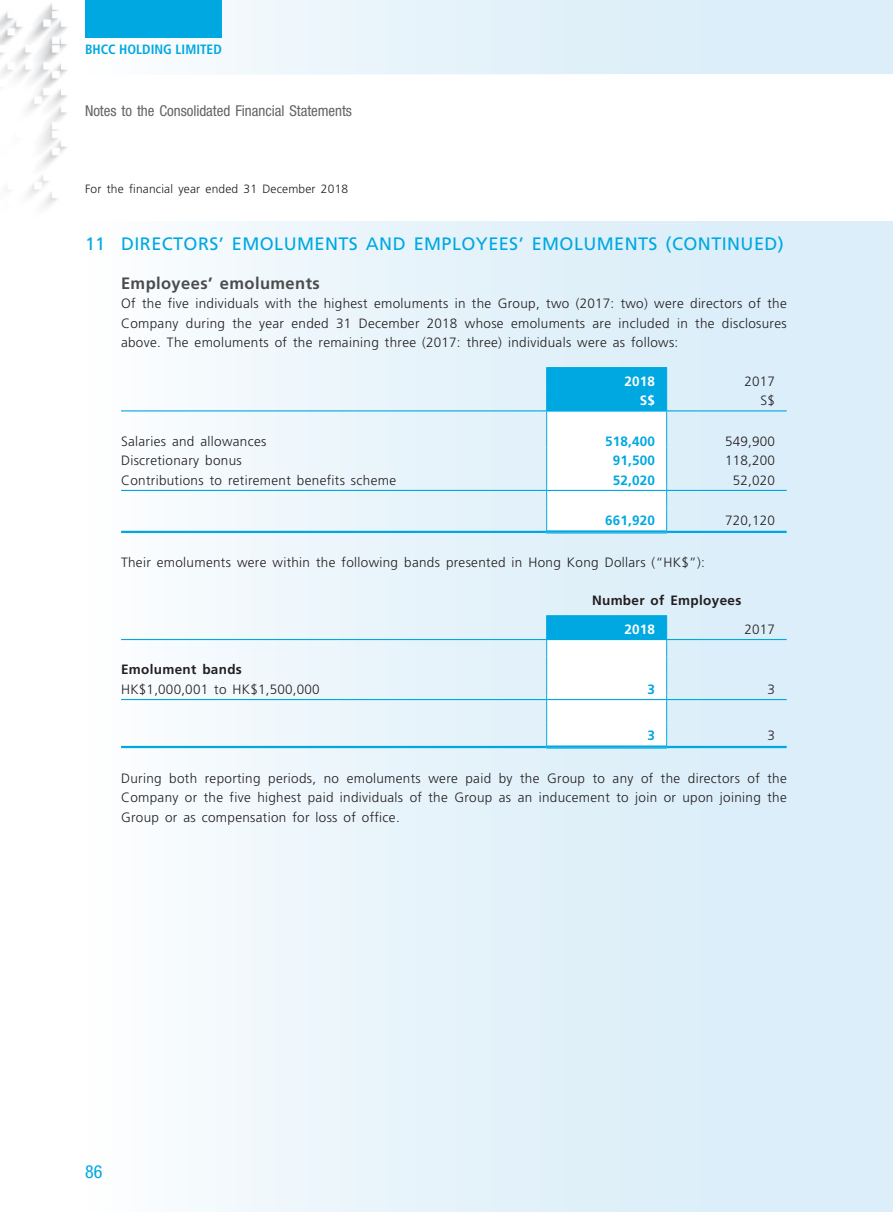
<style>
.page{position:relative;width:893px;height:1212px;background:#fff}
.page>*{position:absolute;margin:0;border:0;box-sizing:border-box;transform-origin:0 0}
._03_H1{font:18px "Frutiger LT Std";letter-spacing:.025em;color:#00a8e1}
.t1{font:condensed 18px "Helvetica Neue LT Std";color:#00a8e1}
._04___H2{font:700 16.5px "Frutiger LT Std";letter-spacing:.025em;color:#4b4c4d}
.t2{font:condensed 15px "Helvetica Neue LT Std";letter-spacing:-.005em;color:#636366}
._12___P2{font:300 13.5px/19.5px "Frutiger LT Std";letter-spacing:.025em;color:#231f20;text-align:justify}
._15_Table_Stub{font:300 13.5px "Frutiger LT Std";letter-spacing:.025em;color:#231f20}
._01_Body_Text{font:300 13.5px "Frutiger LT Std";letter-spacing:.015em;color:#231f20}
._01_Body_Text-2{font:700 13.5px "Frutiger LT Std";letter-spacing:.015em;color:#00a8e1}
.t3{font:700 condensed 13.5px "Frutiger LT Std";color:#00a8e1}
._01_Body_Text-3{font:700 13.5px "Frutiger LT Std";letter-spacing:.025em;color:#231f20}
._15_Table_Stub-2{font:700 13.5px "Frutiger LT Std";letter-spacing:.025em;color:#231f20}
._01_Body_Text-4{font:700 13.5px "Frutiger LT Std";letter-spacing:.015em;color:#fff}
.t4{font:300 12px "Frutiger LT Std";letter-spacing:.015em;color:#231f20}
</style>
<div class="page">
<img style="left:0;top:3px;width:68px;height:204px">
<div style="left:85px;top:0;width:808px;height:74px;background:linear-gradient(to right,#f9fcfd,#d5ebf8)"></div>
<div style="left:85px;top:221px;width:808px;height:991px;background:linear-gradient(to right,#f8fcfd,#d4ebf8)"></div>
<div style="left:85px;top:0;width:137px;height:37px;background:#00a8e1"></div>
<hr style="left:546px;top:367px;width:121px;height:1px;background:#00a8e1">
<svg style="left:546px;top:368px;width:121px;height:165px"></svg>
<hr style="left:546px;top:533px;width:121px;height:1px;background:#00a8e1">
<hr style="left:121px;top:410px;width:425px;height:1px;background:#00a8e1">
<hr style="left:547px;top:410px;width:119px;height:1px;background:#00a8e1">
<hr style="left:667px;top:410px;width:120px;height:1px;background:#00a8e1">
<hr style="left:121px;top:490px;width:425px;height:1px;background:#00a8e1">
<hr style="left:547px;top:490px;width:119px;height:1px;background:#00a8e1">
<hr style="left:667px;top:490px;width:120px;height:1px;background:#00a8e1">
<hr style="left:121px;top:531px;width:425px;height:2px;background:#00a8e1">
<hr style="left:547px;top:530px;width:119px;height:3px;background:#00a8e1">
<hr style="left:667px;top:531px;width:120px;height:2px;background:#00a8e1">
<hr style="left:546px;top:615px;width:121px;height:1px;background:#00a8e1">
<svg style="left:546px;top:616px;width:121px;height:132px"></svg>
<hr style="left:546px;top:748px;width:121px;height:1px;background:#00a8e1">
<hr style="left:121px;top:639px;width:425px;height:1px;background:#00a8e1">
<hr style="left:547px;top:639px;width:119px;height:1px;background:#00a8e1">
<hr style="left:667px;top:639px;width:120px;height:1px;background:#00a8e1">
<hr style="left:121px;top:699px;width:425px;height:1px;background:#00a8e1">
<hr style="left:547px;top:699px;width:119px;height:1px;background:#00a8e1">
<hr style="left:667px;top:699px;width:120px;height:1px;background:#00a8e1">
<hr style="left:121px;top:746px;width:425px;height:2px;background:#00a8e1">
<hr style="left:547px;top:745px;width:119px;height:3px;background:#00a8e1">
<hr style="left:667px;top:746px;width:120px;height:2px;background:#00a8e1">
<p class="t3" style="left:85px;top:41px;width:138px">BHCC HOLDING LIMITED</p>
<p class="t2" style="left:85px;top:102px;width:268px">Notes to the Consolidated Financial Statements</p>
<p class="t4" style="left:85px;top:182px;width:265px">For the financial year ended 31 December 2018</p>
<p class="_03_H1" style="left:85px;top:233px;width:700px">11 DIRECTORS’ EMOLUMENTS AND EMPLOYEES’ EMOLUMENTS (CONTINUED)</p>
<p class="_04___H2" style="left:121px;top:274px;width:200px">Employees’ emoluments</p>
<p class="_12___P2" style="left:121px;top:294px;width:667px">Of the five individuals with the highest emoluments in the Group, two (2017: two) were directors of the Company during the year ended 31 December 2018 whose emoluments are included in the disclosures above. The emoluments of the remaining three (2017: three) individuals were as follows:</p>
<p class="_01_Body_Text-4" style="left:624px;top:373px;width:32px">2018</p>
<p class="_01_Body_Text" style="left:744px;top:373px;width:32px">2017</p>
<p class="_01_Body_Text-4" style="left:640px;top:393px;width:17px">S$</p>
<p class="_01_Body_Text" style="left:760px;top:393px;width:16px">S$</p>
<p class="_15_Table_Stub" style="left:121px;top:433px;width:147px">Salaries and allowances</p>
<p class="_01_Body_Text-2" style="left:605px;top:433px;width:51px">518,400</p>
<p class="_01_Body_Text" style="left:725px;top:433px;width:51px">549,900</p>
<p class="_15_Table_Stub" style="left:121px;top:453px;width:122px">Discretionary bonus</p>
<p class="_01_Body_Text-2" style="left:613px;top:453px;width:44px">91,500</p>
<p class="_01_Body_Text" style="left:725px;top:453px;width:51px">118,200</p>
<p class="_15_Table_Stub" style="left:121px;top:472px;width:277px">Contributions to retirement benefits scheme</p>
<p class="_01_Body_Text-2" style="left:613px;top:472px;width:44px">52,020</p>
<p class="_01_Body_Text" style="left:733px;top:472px;width:44px">52,020</p>
<p class="_01_Body_Text-2" style="left:605px;top:513px;width:51px">661,920</p>
<p class="_01_Body_Text" style="left:725px;top:513px;width:51px">720,120</p>
<p class="_12___P2" style="left:121px;top:553px;width:585px">Their emoluments were within the following bands presented in Hong Kong Dollars (“HK$”):</p>
<p class="_01_Body_Text-3" style="left:592px;top:592px;width:151px">Number of Employees</p>
<p class="_01_Body_Text-4" style="left:624px;top:621px;width:32px">2018</p>
<p class="_01_Body_Text" style="left:744px;top:621px;width:32px">2017</p>
<p class="_15_Table_Stub-2" style="left:121px;top:662px;width:122px">Emolument bands</p>
<p class="_15_Table_Stub" style="left:121px;top:681px;width:200px">HK$1,000,001 to HK$1,500,000</p>
<p class="_01_Body_Text-2" style="left:647px;top:681px;width:9px">3</p>
<p class="_01_Body_Text" style="left:767px;top:681px;width:9px">3</p>
<p class="_01_Body_Text-2" style="left:647px;top:728px;width:9px">3</p>
<p class="_01_Body_Text" style="left:767px;top:728px;width:9px">3</p>
<p class="_12___P2" style="left:121px;top:768px;width:667px">During both reporting periods, no emoluments were paid by the Group to any of the directors of the Company or the five highest paid individuals of the Group as an inducement to join or upon joining the Group or as compensation for loss of office.</p>
<h1 class="t1" style="left:85px;top:1161px;width:19px">86</h1>
</div>
